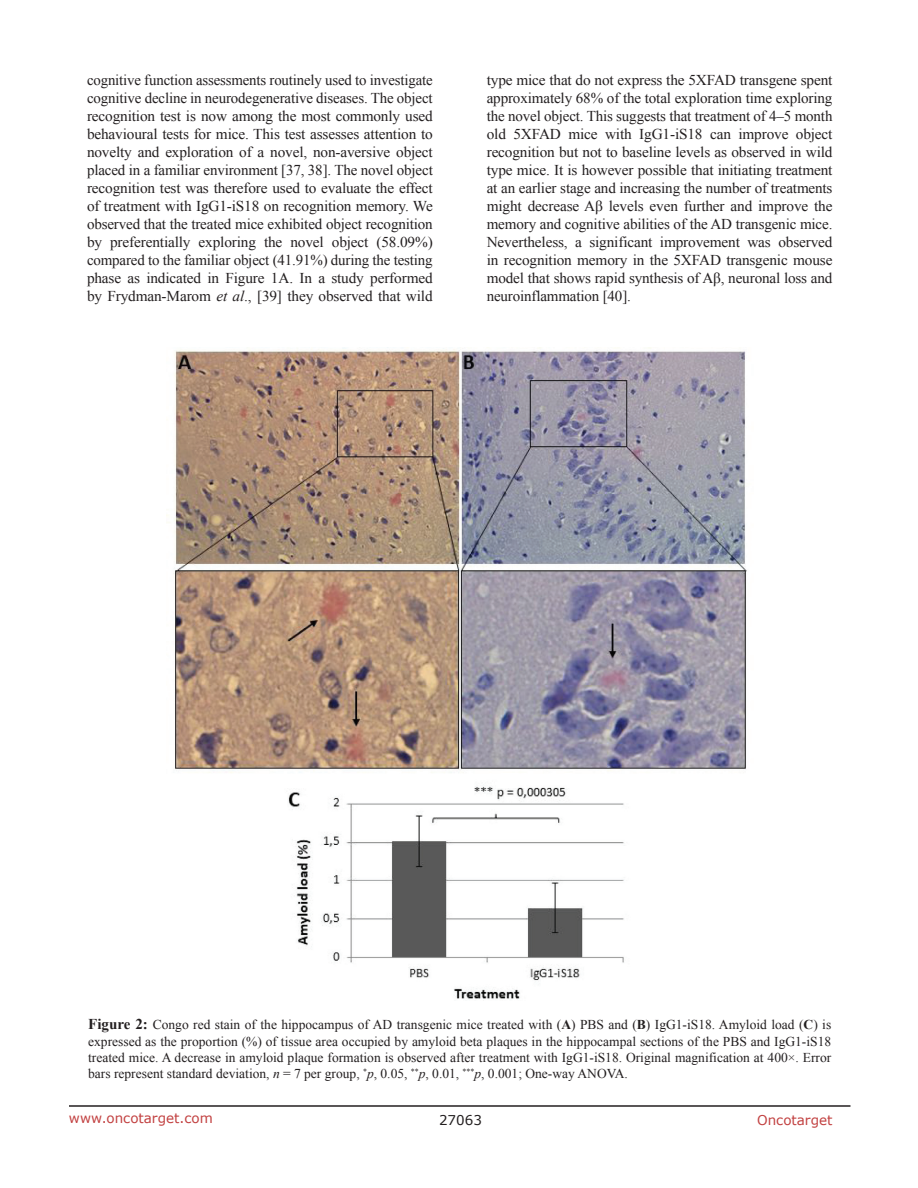
<style>
.page{position:relative;width:918px;height:1188px;background:#fff}
.page>*{position:absolute;margin:0;border:0;box-sizing:border-box;transform-origin:0 0}
.t1{font:15px/18px "Times New Roman";letter-spacing:-.01em;color:#231f20;text-align:justify}
.t2{font:13.5px/16.2px "Times New Roman";color:#231f20;text-align:justify}
.t3{font:13.5px "Verdana";color:#c24141}
.t4{font:13.5px "Verdana";color:#231f20}
.s1{font-style:italic}
.s2{font-weight:700;font-size:15px}
.s3{font-weight:700}
</style>
<div class="page">
<hr style="left:69px;top:1105px;width:781px;height:2px;background:#231f20">
<img style="left:166px;top:347px;width:581px;height:652px">
<p class="t1" style="left:87px;top:71px;width:347px">cognitive function assessments routinely used to investigate cognitive decline in neurodegenerative diseases. The object recognition test is now among the most commonly used behavioural tests for mice. This test assesses attention to novelty and exploration of a novel, non-aversive object placed in a familiar environment [37, 38]. The novel object recognition test was therefore used to evaluate the effect of treatment with IgG1-iS18 on recognition memory. We observed that the treated mice exhibited object recognition by preferentially exploring the novel object (58.09%) compared to the familiar object (41.91%) during the testing phase as indicated in Figure 1A. In a study performed by Frydman-Marom <span class="s1">et al</span>., [39] they observed that wild</p>
<p class="t1" style="left:487px;top:71px;width:347px">type mice that do not express the 5XFAD transgene spent approximately 68% of the total exploration time exploring the novel object. This suggests that treatment of 4–5 month old 5XFAD mice with IgG1-iS18 can improve object recognition but not to baseline levels as observed in wild type mice. It is however possible that initiating treatment at an earlier stage and increasing the number of treatments might decrease Aβ levels even further and improve the memory and cognitive abilities of the AD transgenic mice.<br>Nevertheless, a significant improvement was observed in recognition memory in the 5XFAD transgenic mouse model that shows rapid synthesis of Aβ, neuronal loss and neuroinflammation [40].</p>
<p class="t2" style="left:88px;top:1017px;width:745px"><span class="s2">Figure 2:</span> Congo red stain of the hippocampus of AD transgenic mice treated with (<span class="s3">A</span>) PBS and (<span class="s3">B</span>) IgG1-iS18. Amyloid load (<span class="s3">C</span>) is expressed as the proportion (%) of tissue area occupied by amyloid beta plaques in the hippocampal sections of the PBS and IgG1-iS18 treated mice. A decrease in amyloid plaque formation is observed after treatment with IgG1-iS18. Original magnification at 400×. Error bars represent standard deviation, <span class="s1">n</span> = 7 per group, <sup>*</sup><span class="s1">p</span>, 0.05, <sup>**</sup><span class="s1">p</span>, 0.01, <sup>***</sup><span class="s1">p</span>, 0.001; One-way ANOVA.</p>
<p class="t3" style="left:69px;top:1109px;width:145px">www.oncotarget.com</p>
<p class="t4" style="left:439px;top:1111px;width:44px">27063</p>
<p class="t3" style="left:757px;top:1111px;width:77px">Oncotarget</p>
</div>
